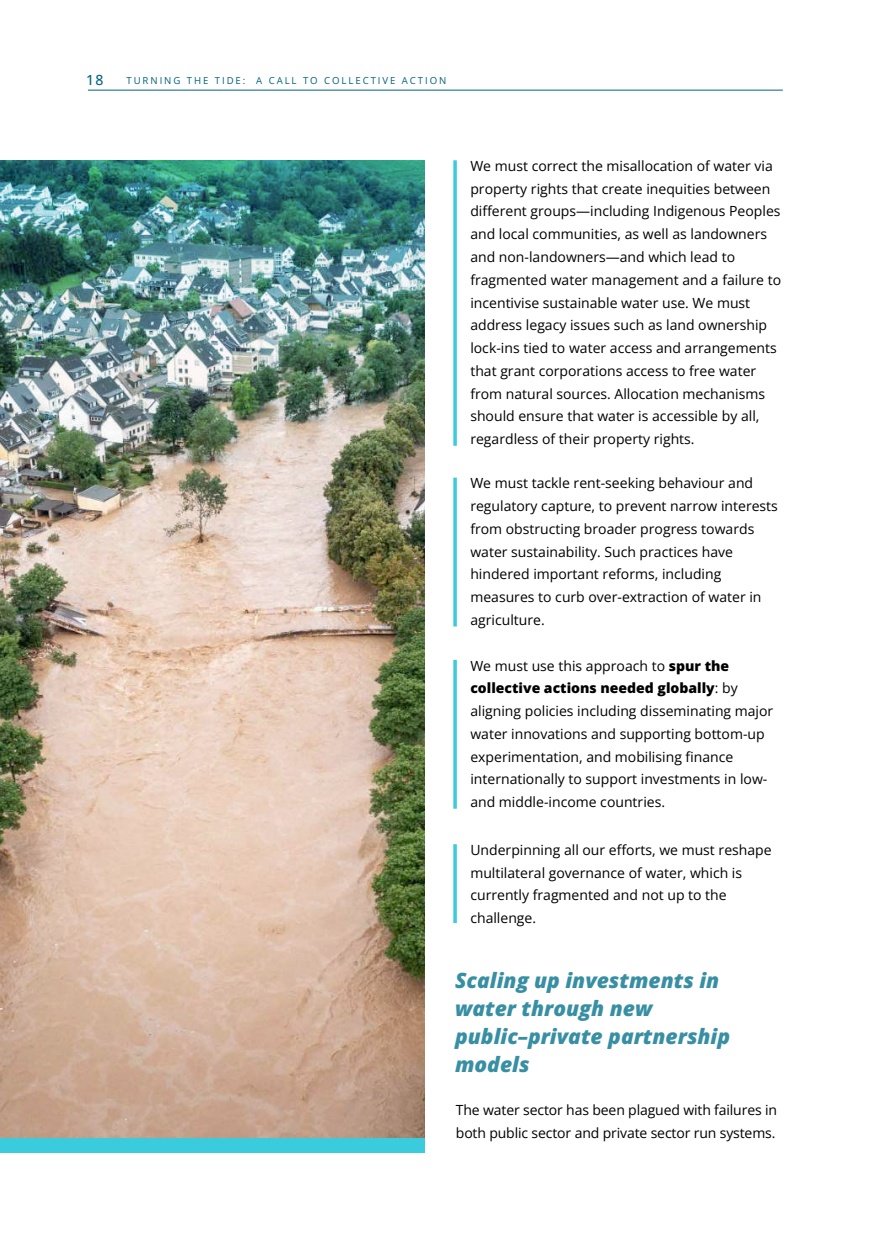
<style>
.page{position:relative;width:874px;height:1241px;background:#fff}
.page>*{position:absolute;margin:0;border:0;box-sizing:border-box;transform-origin:0 0}
.t1{font:italic 800 21px/28px "Open Sans";color:#388fa3}
.t2{font:14px/22.8px "Open Sans";color:#000}
.t3{font:500 14px "Open Sans";color:#00627c}
.t4{font:9.62px "Open Sans";letter-spacing:.2em;color:#00627c}
.s1{font-weight:800}
</style>
<div class="page">
<svg style="left:0;top:827px;width:424px;height:310px;background:#cbad97"></svg>
<img style="left:0;top:161px;width:424px;height:666px">
<div style="left:0;top:1137px;width:424px;height:15px;background:#3accdc"></div>
<hr style="left:453px;top:160px;width:3px;height:285px;background:#3accdc">
<hr style="left:453px;top:477px;width:3px;height:149px;background:#3accdc">
<hr style="left:453px;top:659px;width:3px;height:149px;background:#3accdc">
<hr style="left:453px;top:844px;width:3px;height:78px;background:#3accdc">
<hr style="left:88px;top:90px;width:694px;height:1px;background:#00627c">
<p class="t3" style="left:86px;top:70px;width:19px">18</p>
<p class="t4" style="left:126px;top:74px;width:321px">TURNING THE TIDE: A CALL TO COLLECTIVE ACTION</p>
<p class="t2" style="left:470px;top:154px;width:312px">We must correct the misallocation of water via property rights that create inequities between different groups—including Indigenous Peoples and local communities, as well as landowners and non-landowners—and which lead to fragmented water management and a failure to incentivise sustainable water use. We must address legacy issues such as land ownership lock-ins tied to water access and arrangements that grant corporations access to free water from natural sources. Allocation mechanisms should ensure that water is accessible by all, regardless of their property rights.</p>
<p class="t2" style="left:470px;top:471px;width:309px">We must tackle rent-seeking behaviour and regulatory capture, to prevent narrow interests from obstructing broader progress towards water sustainability. Such practices have hindered important reforms, including measures to curb over-extraction of water in agriculture.</p>
<p class="t2" style="left:470px;top:653px;width:304px">We must use this approach to <span class="s1">spur the collective actions needed globally</span>: by aligning policies including disseminating major water innovations and supporting bottom-up experimentation, and mobilising finance internationally to support investments in low&shy;and middle-income countries.</p>
<p class="t2" style="left:470px;top:837px;width:303px">Underpinning all our efforts, we must reshape multilateral governance of water, which is currently fragmented and not up to the challenge.</p>
<h1 class="t1" style="left:455px;top:965px;width:276px">Scaling up investments in water through new public–private partnership models</h1>
<p class="t2" style="left:455px;top:1098px;width:322px">The water sector has been plagued with failures in both public sector and private sector run systems.</p>
</div>
